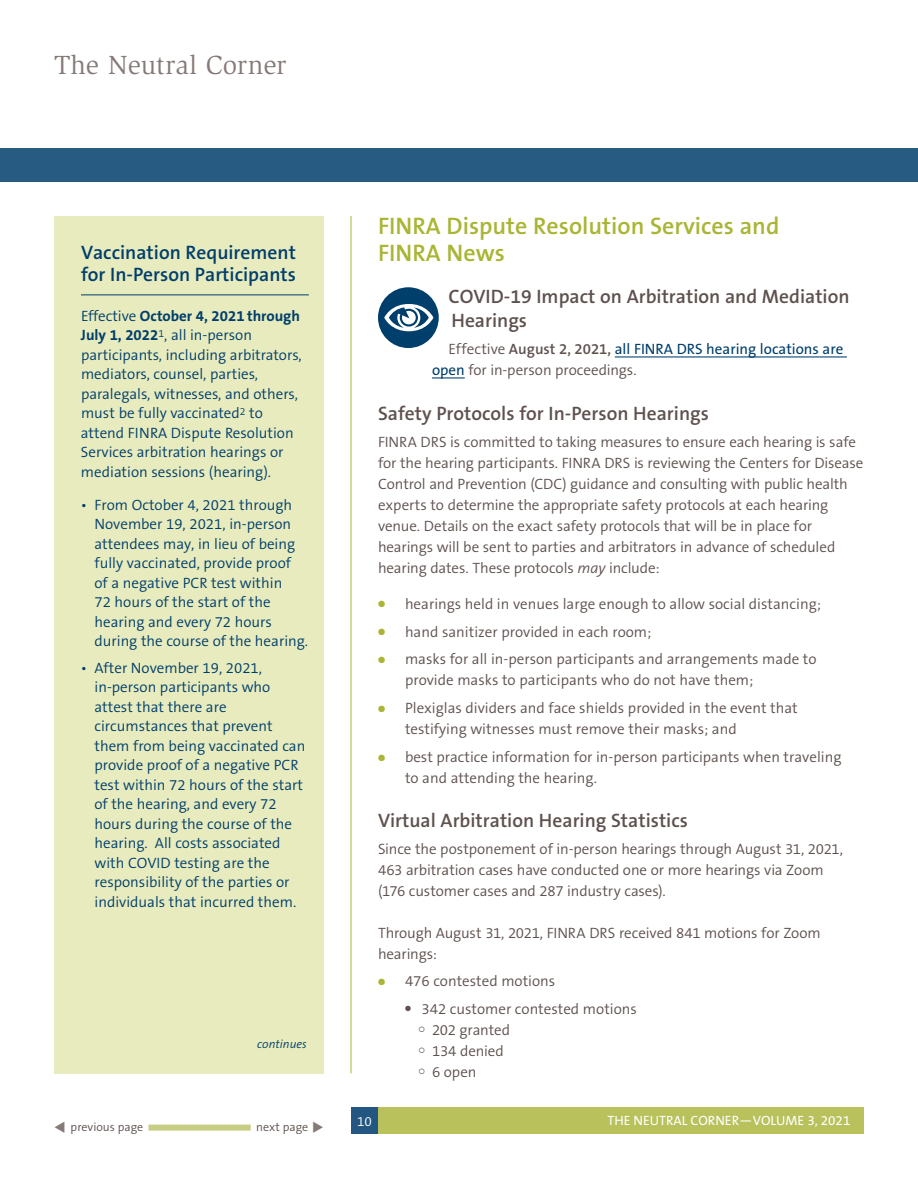
<style>
.page{position:relative;width:918px;height:1188px;background:#fff}
.page>*{position:absolute;margin:0;border:0;box-sizing:border-box;transform-origin:0 0}
.t1{font:27px "Slimbach LT";color:#857a78}
.t2{font:600 24px/27px "The Sans B6";color:#a9b533}
.t3{font:600 19.5px/24px "The Sans B6";color:#5e514e}
.t4{font:600 19.5px/22.5px "The Sans B6";color:#003e6b}
.t5{font:300 15px/21px "The Sans B4";color:#5e514e}
.t6{font:300 15px/19.5px "The Sans B4";color:#003e6b}
.t7{font:15px "The Sans B5 Plain";color:#003e6b}
.t8{font:700 15px "The Sans B7";color:#003e6b}
.t9{font:13.5px "The Sans B5 Plain";color:#fff}
.t10{font:300 13.5px "The Sans B4";color:#fff}
.t11{font:300 12px "The Sans B4";color:#5e514e}
.t12{font:italic 300 12px "The Sans B4";color:#003e6b}
.s1{font-family:"The Sans B4";font-weight:300}
.s2{font-family:"The Sans B7";font-weight:700}
.s3{color:#857a78}
.s4{font-family:"The Sans B4";font-weight:300;color:#5e514e}
.s5{font-family:"The Sans B6";font-weight:600;color:#5e514e}
.s6{font-family:"The Sans B5 Plain";font-weight:400;color:#003e6b}
.s7{font-style:italic}
.s8{color:#a9b533}
</style>
<div class="page">
<div style="left:148px;top:1125px;width:103px;height:6px;background:#c7cd82"></div>
<div style="left:0;top:148px;width:918px;height:34px;background:#275b81"></div>
<div style="left:378px;top:1107px;width:486px;height:27px;background:#b8c15c"></div>
<div style="left:351px;top:1107px;width:27px;height:27px;background:#235680"></div>
<hr style="left:351px;top:216px;width:1px;height:857px;background:#a9b533">
<hr style="left:615px;top:356px;width:232px;height:1px;background:#003e6b">
<hr style="left:432px;top:377px;width:33px;height:1px;background:#003e6b">
<svg style="left:378px;top:287px;width:61px;height:61px"></svg>
<div style="left:54px;top:216px;width:269px;height:857px;background:#e7ebbd"></div>
<hr style="left:81px;top:295px;width:228px;height:1px;background:#003e6b">
<h1 class="t1" style="left:54px;top:50px;width:234px">The Neutral Corner</h1>
<h3 class="t4" style="left:81px;top:241px;width:216px">Vaccination Requirement for In-Person Participants</h3>
<p class="t8" style="left:81px;top:308px;width:221px"><span class="s1">Effective</span> October 4, 2021 through</p>
<p class="t6" style="left:81px;top:326px;width:222px"><span class="s2">July 1, 2022</span><sup>1</sup>, all in-person participants, including arbitrators, mediators, counsel, parties, paralegals, witnesses, and others, must be fully vaccinated<sup>2</sup> to attend FINRA Dispute Resolution<br>Services arbitration hearings or mediation sessions (hearing).</p>
<p class="t6" style="left:94px;top:495px;width:215px;text-indent:-13px">• From October 4, 2021 through<br>November 19, 2021, in-person attendees may, in lieu of being fully vaccinated, provide proof<br>of a negative PCR test within<br>72 hours of the start of the hearing and every 72 hours during the course of the hearing.</p>
<p class="t6" style="left:94px;top:658px;width:212px;text-indent:-13px">• After November 19, 2021, in-person participants who attest that there are circumstances that prevent them from being vaccinated can provide proof of a negative PCR test within 72 hours of the start of the hearing, and every 72 hours during the course of the hearing. All costs associated with COVID testing are the responsibility of the parties or individuals that incurred them.</p>
<p class="t12" style="left:257px;top:1038px;width:51px">continues</p>
<p class="t11" style="left:54px;top:1120px;width:91px"><span class="s3">▼</span> previous page</p>
<p class="t11" style="left:256px;top:1120px;width:69px">next page <span class="s3">◆</span></p>
<h2 class="t2" style="left:378px;top:213px;width:403px">FINRA Dispute Resolution Services and<br>FINRA News</h2>
<h3 class="t3" style="left:448px;top:285px;width:403px">COVID-19 Impact on Arbitration and Mediation<br>Hearings</h3>
<p class="t7" style="left:448px;top:341px;width:396px"><span class="s4">Effective</span> <span class="s5">August 2, 2021,</span> all FINRA DRS hearing locations are</p>
<p class="t5" style="left:432px;top:360px;width:206px"><span class="s6">open</span> for in-person proceedings.</p>
<h3 class="t3" style="left:378px;top:402px;width:332px">Safety Protocols for In-Person Hearings</h3>
<p class="t5" style="left:378px;top:432px;width:487px">FINRA DRS is committed to taking measures to ensure each hearing is safe for the hearing participants. FINRA DRS is reviewing the Centers for Disease Control and Prevention (CDC) guidance and consulting with public health experts to determine the appropriate safety protocols at each hearing venue. Details on the exact safety protocols that will be in place for hearings will be sent to parties and arbitrators in advance of scheduled hearing dates. These protocols <span class="s7">may</span> include:</p>
<p class="t5" style="left:378px;top:594px;width:445px"><span class="s8">●</span> hearings held in venues large enough to allow social distancing;</p>
<p class="t5" style="left:378px;top:621px;width:275px"><span class="s8">●</span> hand sanitizer provided in each room;</p>
<p class="t5" style="left:405px;top:649px;width:413px;text-indent:-27px"><span class="s8">●</span> masks for all in-person participants and arrangements made to provide masks to participants who do not have them;</p>
<p class="t5" style="left:405px;top:698px;width:394px;text-indent:-27px"><span class="s8">●</span> Plexiglas dividers and face shields provided in the event that testifying witnesses must remove their masks; and</p>
<p class="t5" style="left:405px;top:747px;width:438px;text-indent:-27px"><span class="s8">●</span> best practice information for in-person participants when traveling to and attending the hearing.</p>
<h3 class="t3" style="left:378px;top:809px;width:312px">Virtual Arbitration Hearing Statistics</h3>
<p class="t5" style="left:378px;top:838px;width:467px">Since the postponement of in-person hearings through August 31, 2021,<br>463 arbitration cases have conducted one or more hearings via Zoom (176 customer cases and 287 industry cases).</p>
<p class="t5" style="left:378px;top:922px;width:444px">Through August 31, 2021, FINRA DRS received 841 motions for Zoom hearings:</p>
<p class="t5" style="left:378px;top:971px;width:179px"><span class="s8">●</span> 476 contested motions</p>
<p class="t5" style="left:432px;top:999px;width:206px;text-indent:-27px">● 342 customer contested motions<br>202 granted<br>134 denied<br>6 open</p>
<p class="t10" style="left:357px;top:1114px;width:16px">10</p>
<p class="t9" style="left:607px;top:1113px;width:245px">THE NEUTRAL CORNER—VOLUME 3, 2021</p>
</div>
